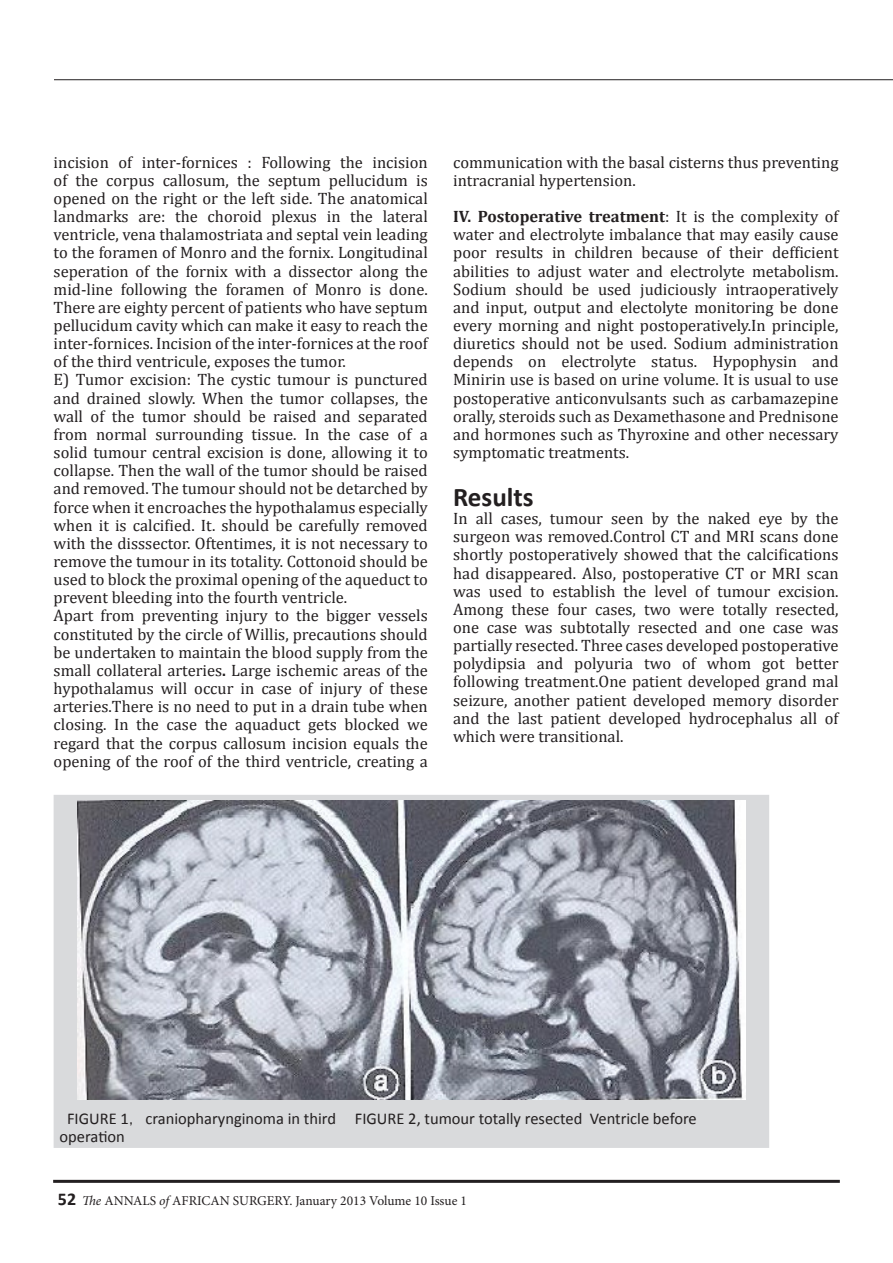
<style>
.page{position:relative;width:893px;height:1263px;background:#fff}
.page>*{position:absolute;margin:0;border:0;box-sizing:border-box;transform-origin:0 0}
.t1{font:700 27px "Calibri";color:#231f20}
.t2{font:16.5px/18.1px "Cambria";color:#231f20}
.t3{font:16.5px/18.1px "Calibri";color:#231f20}
.t4{font:13.5px "Minion Pro";color:#231f20}
.s1{font-weight:700}
.s2{font-family:"MS Gothic"}
.s3{font-family:"Calibri";font-weight:700;font-size:18px}
.s4{font-style:italic}
</style>
<div class="page">
<hr style="left:54px;top:79px;width:839px;height:1px;background:#231f20">
<hr style="left:53px;top:1180px;width:787px;height:3px;background:#231f20">
<div style="left:54px;top:795px;width:715px;height:353px;background:#d9dadc"></div>
<img style="left:77px;top:801px;width:668px;height:298px">
<p class="t2" style="left:54px;top:153px;width:376px">incision of inter-fornices : Following the incision of the corpus callosum, the septum pellucidum is opened on the right or the left side. The anatomical landmarks are: the choroid plexus in the lateral ventricle, vena thalamostriata and septal vein leading to the foramen of Monro and the fornix. Longitudinal seperation of the fornix with a dissector along the mid-line following the foramen of Monro is done.<br>There are eighty percent of patients who have septum pellucidum cavity which can make it easy to reach the inter-fornices. Incision of the inter-fornices at the roof of the third ventricule, exposes the tumor.<br>E) Tumor excision: The cystic tumour is punctured and drained slowly. When the tumor collapses, the wall of the tumor should be raised and separated from normal surrounding tissue. In the case of a solid tumour central excision is done, allowing it to collapse. Then the wall of the tumor should be raised and removed. The tumour should not be detarched by force when it encroaches the hypothalamus especially when it is calcified. It. should be carefully removed with the disssector. Oftentimes, it is not necessary to remove the tumour in its totality. Cottonoid should be used to block the proximal opening of the aqueduct to prevent bleeding into the fourth ventricle.<br>Apart from preventing injury to the bigger vessels constituted by the circle of Willis, precautions should be undertaken to maintain the blood supply from the small collateral arteries<span class="s1">.</span> Large ischemic areas of the hypothalamus will occur in case of injury of these arteries.There is no need to put in a drain tube when closing. In the case the aquaduct gets blocked we regard that the corpus callosum incision equals the opening of the roof of the third ventricle, creating a</p>
<p class="t2" style="left:453px;top:153px;width:387px">communication with the basal cisterns thus preventing intracranial hypertension.</p>
<p class="t2" style="left:453px;top:207px;width:387px;text-align:justify"><span class="s1">IV. Postoperative treatment</span>: It is the complexity of water and electrolyte imbalance that may easily cause poor results in children because of their defficient abilities to adjust water and electrolyte metabolism.<br>Sodium should be used judiciously intraoperatively and input, output and electolyte monitoring be done every morning and night postoperatively.In principle, diuretics should not be used. Sodium administration depends on electrolyte status. Hypophysin and Minirin use is based on urine volume. It is usual to use postoperative anticonvulsants such as carbamazepine orally, steroids such as Dexamethasone and Prednisone and hormones such as Thyroxine and other necessary symptomatic treatments.</p>
<p class="t1" style="left:453px;top:480px;width:82px">Results</p>
<p class="t2" style="left:453px;top:509px;width:387px;text-align:justify">In all cases, tumour seen by the naked eye by the surgeon was removed.Control CT and MRI scans done shortly postoperatively showed that the calcifications had disappeared. Also, postoperative CT or MRI scan was used to establish the level of tumour excision.<br>Among these four cases, two were totally resected, one case was subtotally resected and one case was partially resected. Three cases developed postoperative polydipsia and polyuria two of whom got better following treatment.One patient developed grand mal seizure, another patient developed memory disorder and the last patient developed hydrocephalus all of which were transitional.</p>
<p class="t3" style="left:60px;top:1109px;width:639px;text-indent:7px">FIGURE 1<span class="s2">，</span>craniopharynginoma in third FIGURE 2, tumour totally resected Ventricle before operation</p>
<p class="t4" style="left:58px;top:1191px;width:410px"><span class="s3">52</span> <span class="s4">The</span> ANNALS <span class="s4">of</span> AFRICAN SURGERY. January 2013 Volume 10 Issue 1</p>
</div>
